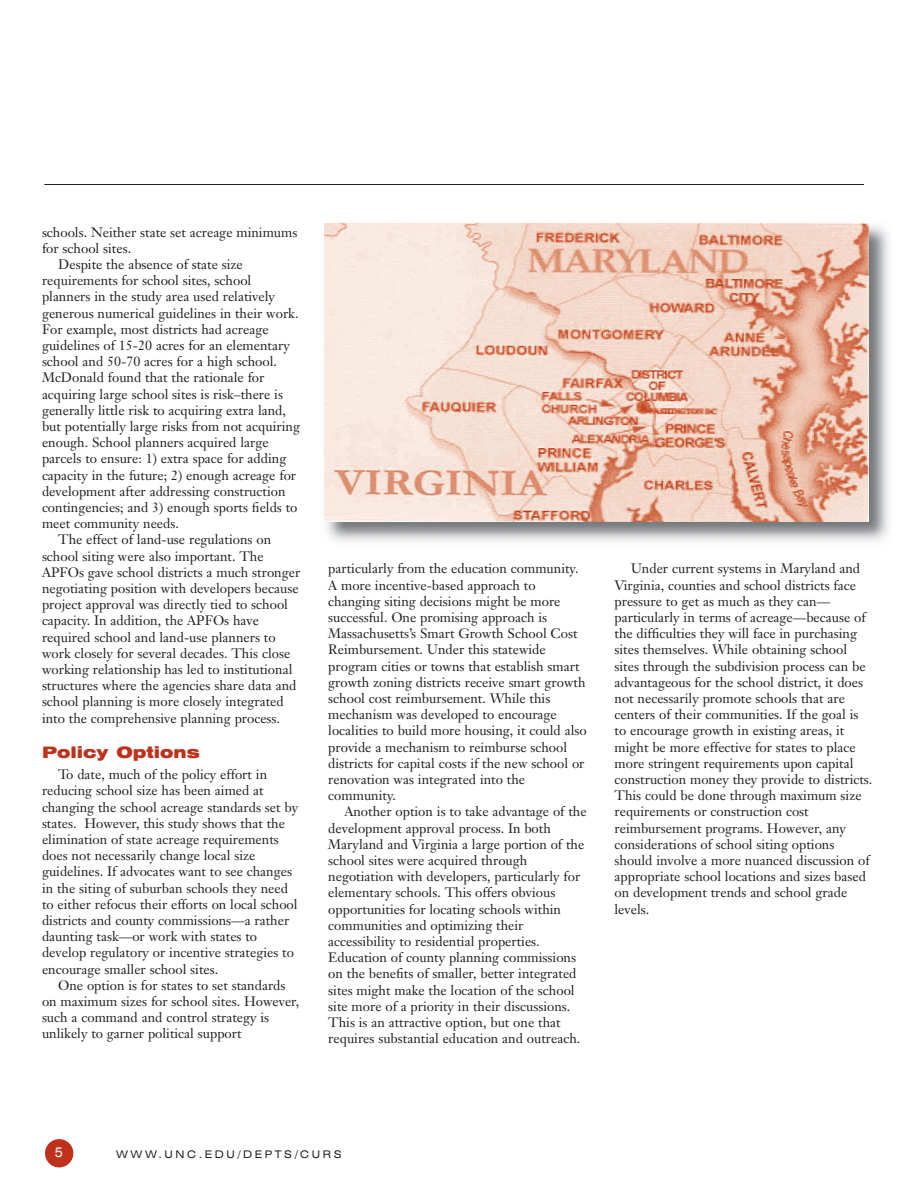
<style>
.page{position:relative;width:918px;height:1188px;background:#fff}
.page>*{position:absolute;margin:0;border:0;box-sizing:border-box;transform-origin:0 0}
.t1{font:900 expanded 15.75px "Swiss 721 BT";color:#bf311a}
.t2{font:13.5px/16.2px "Janson Text";color:#231f20}
.t3{font:expanded 13.5px "Swiss 721 BT";color:#fff;scale:.9 1}
.t4{font:expanded 10.5px "Swiss 721 BT";letter-spacing:.25em;color:#231f20}
</style>
<div class="page">
<div style="left:45px;top:1139px;width:28px;height:28px;background:#bf311a;border-radius:50%"></div>
<hr style="left:44px;top:184px;width:820px;height:1px;background:#231f20">
<img style="left:324px;top:223px;width:565px;height:319px">
<img style="left:325px;top:224px;width:543px;height:297px">
<p class="t2" style="left:42px;top:225px;width:257px">schools. Neither state set acreage minimums</p>
<p class="t2" style="left:42px;top:241px;width:91px">for school sites.</p>
<p class="t2" style="left:58px;top:258px;width:186px">Despite the absence of state size</p>
<p class="t2" style="left:42px;top:274px;width:211px">requirements for school sites, school</p>
<p class="t2" style="left:42px;top:290px;width:235px">planners in the study area used relatively</p>
<p class="t2" style="left:42px;top:306px;width:258px">generous numerical guidelines in their work.</p>
<p class="t2" style="left:42px;top:322px;width:228px">For example, most districts had acreage</p>
<p class="t2" style="left:42px;top:339px;width:249px">guidelines of 15-20 acres for an elementary</p>
<p class="t2" style="left:42px;top:355px;width:236px">school and 50-70 acres for a high school.</p>
<p class="t2" style="left:42px;top:371px;width:224px">McDonald found that the rationale for</p>
<p class="t2" style="left:42px;top:387px;width:243px">acquiring large school sites is risk–there is</p>
<p class="t2" style="left:42px;top:403px;width:246px">generally little risk to acquiring extra land,</p>
<p class="t2" style="left:42px;top:420px;width:260px">but potentially large risks from not acquiring</p>
<p class="t2" style="left:42px;top:436px;width:228px">enough. School planners acquired large</p>
<p class="t2" style="left:42px;top:452px;width:246px">parcels to ensure: 1) extra space for adding</p>
<p class="t2" style="left:42px;top:468px;width:256px">capacity in the future; 2) enough acreage for</p>
<p class="t2" style="left:42px;top:484px;width:245px">development after addressing construction</p>
<p class="t2" style="left:42px;top:501px;width:257px">contingencies; and 3) enough sports fields to</p>
<p class="t2" style="left:42px;top:517px;width:138px">meet community needs.</p>
<p class="t2" style="left:58px;top:533px;width:214px">The effect of land-use regulations on</p>
<p class="t2" style="left:42px;top:549px;width:223px">school siting were also important. The</p>
<p class="t2" style="left:42px;top:565px;width:260px">APFOs gave school districts a much stronger</p>
<p class="t2" style="left:42px;top:582px;width:258px">negotiating position with developers because</p>
<p class="t2" style="left:42px;top:598px;width:248px">project approval was directly tied to school</p>
<p class="t2" style="left:42px;top:614px;width:219px">capacity. In addition, the APFOs have</p>
<p class="t2" style="left:42px;top:630px;width:235px">required school and land-use planners to</p>
<p class="t2" style="left:42px;top:646px;width:250px">work closely for several decades. This close</p>
<p class="t2" style="left:42px;top:663px;width:252px">working relationship has led to institutional</p>
<p class="t2" style="left:42px;top:679px;width:256px">structures where the agencies share data and</p>
<p class="t2" style="left:42px;top:695px;width:243px">school planning is more closely integrated</p>
<p class="t2" style="left:42px;top:711px;width:240px">into the comprehensive planning process.</p>
<p class="t1" style="left:42px;top:746px;width:159px">Policy Options</p>
<p class="t2" style="left:42px;top:768px;width:258px;text-indent:16px">To date, much of the policy effort in reducing school size has been aimed at changing the school acreage standards set by states. However, this study shows that the elimination of state acreage requirements does not necessarily change local size guidelines. If advocates want to see changes in the siting of suburban schools they need to either refocus their efforts on local school districts and county commissions—a rather daunting task—or work with states to develop regulatory or incentive strategies to encourage smaller school sites.</p>
<p class="t2" style="left:42px;top:978px;width:259px;text-indent:16px">One option is for states to set standards on maximum sizes for school sites. However, such a command and control strategy is unlikely to garner political support</p>
<p class="t2" style="left:328px;top:562px;width:260px">particularly from the education community.<br>A more incentive-based approach to changing siting decisions might be more successful. One promising approach is Massachusetts’s Smart Growth School Cost Reimbursement. Under this statewide program cities or towns that establish smart growth zoning districts receive smart growth school cost reimbursement. While this mechanism was developed to encourage localities to build more housing, it could also provide a mechanism to reimburse school districts for capital costs if the new school or renovation was integrated into the community.</p>
<p class="t2" style="left:328px;top:805px;width:260px;text-indent:16px">Another option is to take advantage of the development approval process. In both Maryland and Virginia a large portion of the school sites were acquired through negotiation with developers, particularly for elementary schools. This offers obvious opportunities for locating schools within communities and optimizing their accessibility to residential properties.<br>Education of county planning commissions on the benefits of smaller, better integrated sites might make the location of the school site more of a priority in their discussions.<br>This is an attractive option, but one that requires substantial education and outreach.</p>
<p class="t2" style="left:615px;top:562px;width:259px;text-indent:16px">Under current systems in Maryland and Virginia, counties and school districts face pressure to get as much as they can— particularly in terms of acreage—because of the difficulties they will face in purchasing sites themselves. While obtaining school sites through the subdivision process can be advantageous for the school district, it does not necessarily promote schools that are centers of their communities. If the goal is to encourage growth in existing areas, it might be more effective for states to place more stringent requirements upon capital construction money they provide to districts.<br>This could be done through maximum size requirements or construction cost reimbursement programs. However, any considerations of school siting options should involve a more nuanced discussion of appropriate school locations and sizes based on development trends and school grade levels.</p>
<p class="t3" style="left:55px;top:1148px;width:11px">5</p>
<p class="t4" style="left:116px;top:1151px;width:227px">WWW.UNC.EDU/DEPTS/CURS</p>
</div>
